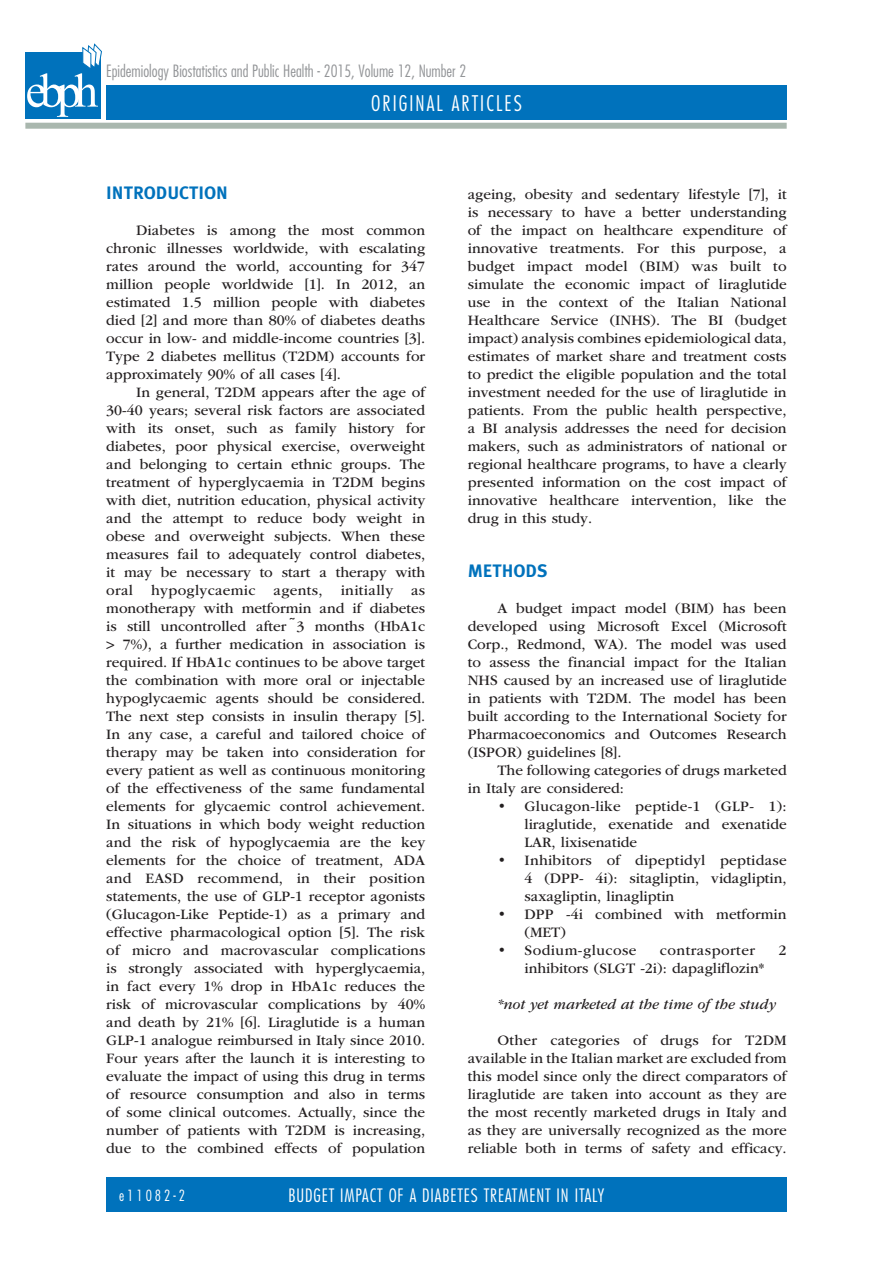
<style>
.page{position:relative;width:893px;height:1263px;background:#fff}
.page>*{position:absolute;margin:0;border:0;box-sizing:border-box;transform-origin:0 0}
.t1{font:300 condensed 21px "Futura Std";letter-spacing:.1em;color:#fff}
.t2{font:300 condensed 18px "Futura Std";letter-spacing:.05em;color:#fff}
.t3{font:700 18px "Meta Plus";color:#0072bc}
.t4{font:300 condensed 16.5px "Futura Std";color:#939598}
.t5{font:15px/18px "ITC Garamond Std";color:#231f20;text-align:justify}
.t6{font:italic 15px "ITC Garamond Std";color:#231f20}
.t7{font:15px "ITC Garamond Std";letter-spacing:.03em;color:#231f20}
.t8{font:300 condensed 15px "Futura Std";letter-spacing:.2em;color:#fff}
.s1{font-family:"Arial"}
</style>
<div class="page">
<div style="left:106px;top:85px;width:681px;height:34px;background:#0072bc"></div>
<div style="left:106px;top:1178px;width:681px;height:34px;background:#0072bc"></div>
<div style="left:25px;top:123px;width:762px;height:6px;background:#a9b7ae"></div>
<div style="left:25px;top:52px;width:76px;height:67px;background:#0072bc"></div>
<svg style="left:27px;top:43px;width:75px;height:74px"></svg>
<p class="t4" style="left:106px;top:62px;width:361px">Epidemiology Biostatistics and Public Health - 2015, Volume 12, Number 2</p>
<h1 class="t1" style="left:371px;top:91px;width:152px">ORIGINAL ARTICLES</h1>
<p class="t3" style="left:106px;top:182px;width:18px">INTRODUCT</p>
<p class="t3" style="left:198px;top:182px;width:18px">ION</p>
<p class="t5" style="left:106px;top:221px;width:320px;text-indent:30px">Diabetes is among the most common chronic illnesses worldwide, with escalating rates around the world, accounting for 347 million people worldwide [1]. In 2012, an estimated 1.5 million people with diabetes died [2] and more than 80% of diabetes deaths occur in low- and middle-income countries [3].<br>Type 2 diabetes mellitus (T2DM) accounts for approximately 90% of all cases [4].</p>
<p class="t5" style="left:106px;top:383px;width:321px;text-indent:30px">In general, T2DM appears after the age of 30-40 years; several risk factors are associated with its onset, such as family history for diabetes, poor physical exercise, overweight and belonging to certain ethnic groups. The treatment of hyperglycaemia in T2DM begins with diet, nutrition education, physical activity and the attempt to reduce body weight in obese and overweight subjects. When these measures fail to adequately control diabetes, it may be necessary to start a therapy with oral hypoglycaemic agents, initially as monotherapy with metformin and if diabetes is still uncontrolled after <span class="s1">̃</span>3 months (HbA1c &gt; 7%), a further medication in association is required. If HbA1c continues to be above target the combination with more oral or injectable hypoglycaemic agents should be considered.<br>The next step consists in insulin therapy [5].<br>In any case, a careful and tailored choice of therapy may be taken into consideration for every patient as well as continuous monitoring of the effectiveness of the same fundamental elements for glycaemic control achievement.<br>In situations in which body weight reduction and the risk of hypoglycaemia are the key elements for the choice of treatment, ADA and EASD recommend, in their position statements, the use of GLP-1 receptor agonists (Glucagon-Like Peptide-1) as a primary and effective pharmacological option [5]. The risk of micro and macrovascular complications is strongly associated with hyperglycaemia, in fact every 1% drop in HbA1c reduces the risk of microvascular complications by 40% and death by 21% [6]. Liraglutide is a human GLP-1 analogue reimbursed in Italy since 2010.<br>Four years after the launch it is interesting to evaluate the impact of using this drug in terms of resource consumption and also in terms of some clinical outcomes. Actually, since the number of patients with T2DM is increasing, due to the combined effects of population</p>
<p class="t5" style="left:468px;top:185px;width:320px">ageing, obesity and sedentary lifestyle [7], it is necessary to have a better understanding of the impact on healthcare expenditure of innovative treatments. For this purpose, a budget impact model (BIM) was built to simulate the economic impact of liraglutide use in the context of the Italian National Healthcare Service (INHS). The BI (budget impact) analysis combines epidemiological data, estimates of market share and treatment costs to predict the eligible population and the total investment needed for the use of liraglutide in patients. From the public health perspective, a BI analysis addresses the need for decision makers, such as administrators of national or regional healthcare programs, to have a clearly presented information on the cost impact of innovative healthcare intervention, like the drug in this study.</p>
<p class="t3" style="left:468px;top:560px;width:27px">METHODS</p>
<p class="t5" style="left:468px;top:599px;width:320px;text-indent:30px">A budget impact model (BIM) has been developed using Microsoft Excel (Microsoft Corp., Redmond, WA). The model was used to assess the financial impact for the Italian NHS caused by an increased use of liraglutide in patients with T2DM. The model has been built according to the International Society for Pharmacoeconomics and Outcomes Research (ISPOR) guidelines [8].</p>
<p class="t5" style="left:468px;top:761px;width:320px;text-indent:30px">The following categories of drugs marketed in Italy are considered:</p>
<p class="t5" style="left:524px;top:797px;width:264px;text-indent:-27px">• Glucagon-like peptide-1 (GLP- 1): liraglutide, exenatide and exenatide LAR, lixisenatide</p>
<p class="t5" style="left:524px;top:851px;width:264px;text-indent:-27px">• Inhibitors of dipeptidyl peptidase 4 (DPP- 4i): sitagliptin, vidagliptin, saxagliptin, linagliptin</p>
<p class="t5" style="left:524px;top:905px;width:264px;text-indent:-27px">• DPP -4i combined with metformin (MET)</p>
<p class="t7" style="left:497px;top:942px;width:141px">• Sodium-glucose</p>
<p class="t7" style="left:660px;top:942px;width:97px">contrasporter</p>
<p class="t5" style="left:778px;top:941px;width:9px">2</p>
<p class="t5" style="left:524px;top:959px;width:241px">inhibitors (SLGT -2i): dapagliflozin*</p>
<p class="t6" style="left:497px;top:996px;width:280px">*not yet marketed at the time of the study</p>
<p class="t5" style="left:468px;top:1031px;width:321px;text-indent:30px">Other categories of drugs for T2DM available in the Italian market are excluded from this model since only the direct comparators of liraglutide are taken into account as they are the most recently marketed drugs in Italy and as they are universally recognized as the more reliable both in terms of safety and efficacy.</p>
<p class="t8" style="left:119px;top:1187px;width:67px">e11082-2</p>
<p class="t2" style="left:288px;top:1185px;width:75px">Budget impact</p>
<p class="t2" style="left:389px;top:1185px;width:50px">of a diabetes</p>
<p class="t2" style="left:484px;top:1185px;width:8px">treat</p>
<p class="t2" style="left:518px;top:1185px;width:88px">ment in Italy</p>
</div>
